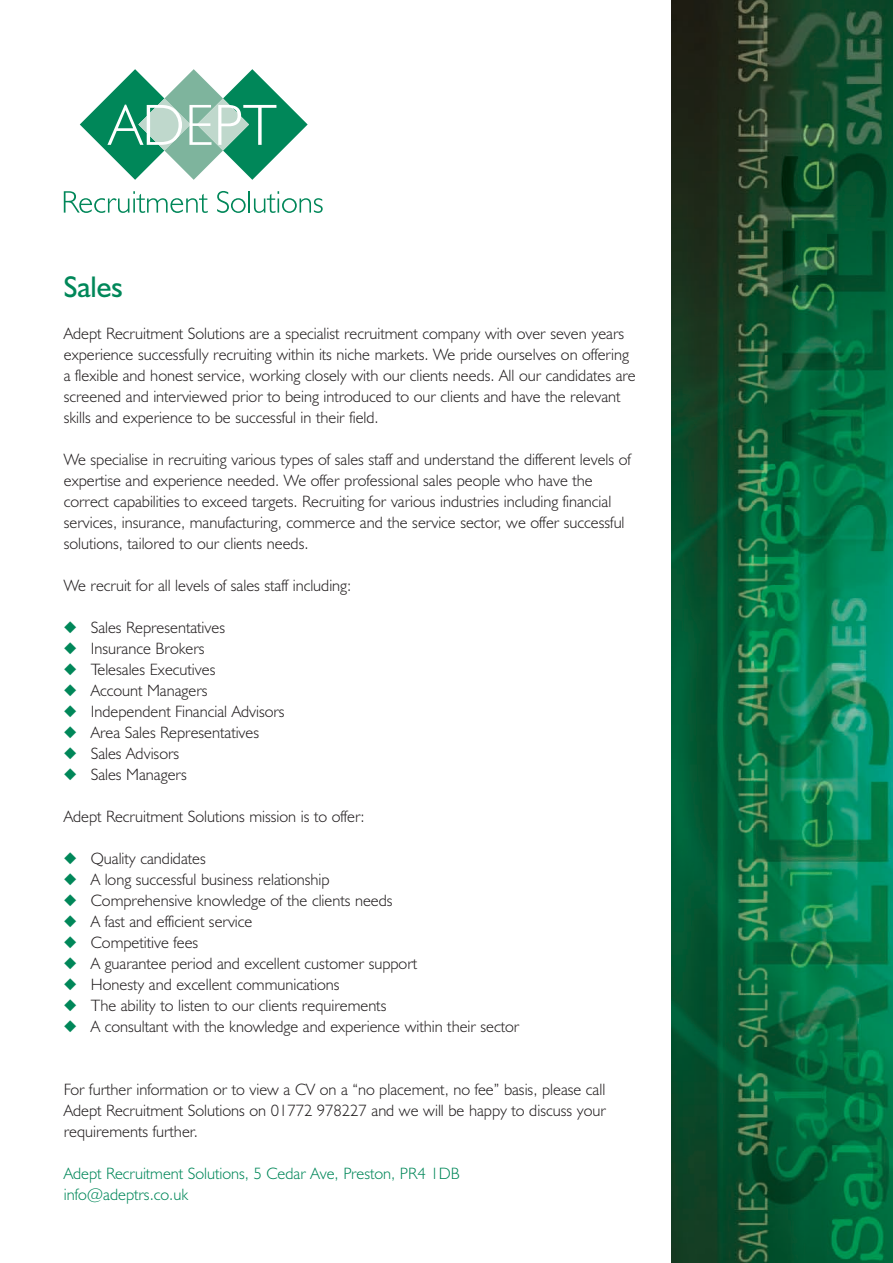
<style>
.page{position:relative;width:893px;height:1263px;background:#fff}
.page>*{position:absolute;margin:0;border:0;box-sizing:border-box;transform-origin:0 0}
.t1{font:300 58.5px "Humanist 521 BT";color:#fff}
.t2{font:30px "Humanist 521 BT";color:#008759}
.t3{font:300 16.5px/21px "Humanist 521 BT";color:#231f20}
.t4{font:300 16.5px/21px "Humanist 521 BT";color:#008759}
.s1{color:#008759}
</style>
<div class="page">
<svg style="left:64px;top:191px;width:144px;height:22px"></svg>
<svg style="left:217px;top:191px;width:106px;height:22px"></svg>
<svg style="left:80px;top:69px;width:228px;height:111px"></svg>
<img style="left:672px;top:0;width:221px;height:1263px">
<h1 class="t1" style="left:109px;top:105px;width:169px">ADEPT</h1>
<h2 class="t2" style="left:64px;top:276px;width:61px">Sales</h2>
<p class="t3" style="left:64px;top:325px;width:573px">Adept Recruitment Solutions are a specialist recruitment company with over seven years experience successfully recruiting within its niche markets. We pride ourselves on offering a flexible and honest service, working closely with our clients needs. All our candidates are screened and interviewed prior to being introduced to our clients and have the relevant skills and experience to be successful in their field.</p>
<p class="t3" style="left:64px;top:451px;width:569px">We specialise in recruiting various types of sales staff and understand the different levels of expertise and experience needed. We offer professional sales people who have the correct capabilities to exceed targets. Recruiting for various industries including financial services, insurance, manufacturing, commerce and the service sector, we offer successful solutions, tailored to our clients needs.</p>
<p class="t3" style="left:64px;top:577px;width:289px">We recruit for all levels of sales staff including:</p>
<p class="t3" style="left:64px;top:619px;width:163px"><span class="s1">◆</span> Sales Representatives</p>
<p class="t3" style="left:64px;top:640px;width:142px"><span class="s1">◆</span> Insurance Brokers</p>
<p class="t3" style="left:64px;top:661px;width:153px"><span class="s1">◆</span> Telesales Executives</p>
<p class="t3" style="left:64px;top:682px;width:145px"><span class="s1">◆</span> Account Managers</p>
<p class="t3" style="left:64px;top:703px;width:222px"><span class="s1">◆</span> Independent Financial Advisors</p>
<p class="t3" style="left:64px;top:724px;width:197px"><span class="s1">◆</span> Area Sales Representatives</p>
<p class="t3" style="left:64px;top:745px;width:117px"><span class="s1">◆</span> Sales Advisors</p>
<p class="t3" style="left:64px;top:766px;width:124px"><span class="s1">◆</span> Sales Managers</p>
<p class="t3" style="left:64px;top:808px;width:302px">Adept Recruitment Solutions mission is to offer:</p>
<p class="t3" style="left:64px;top:850px;width:144px"><span class="s1">◆</span> Quality candidates</p>
<p class="t3" style="left:64px;top:871px;width:267px"><span class="s1">◆</span> A long successful business relationship</p>
<p class="t3" style="left:64px;top:892px;width:330px"><span class="s1">◆</span> Comprehensive knowledge of the clients needs</p>
<p class="t3" style="left:64px;top:913px;width:190px"><span class="s1">◆</span> A fast and efficient service</p>
<p class="t3" style="left:64px;top:934px;width:136px"><span class="s1">◆</span> Competitive fees</p>
<p class="t3" style="left:64px;top:955px;width:355px"><span class="s1">◆</span> A guarantee period and excellent customer support</p>
<p class="t3" style="left:64px;top:976px;width:277px"><span class="s1">◆</span> Honesty and excellent communications</p>
<p class="t3" style="left:64px;top:997px;width:324px"><span class="s1">◆</span> The ability to listen to our clients requirements</p>
<p class="t3" style="left:64px;top:1018px;width:457px"><span class="s1">◆</span> A consultant with the knowledge and experience within their sector</p>
<p class="t3" style="left:64px;top:1081px;width:544px;text-align:justify">For further information or to view a CV on a “no placement, no fee” basis, please call Adept Recruitment Solutions on 01772 978227 and we will be happy to discuss your requirements further.</p>
<p class="t4" style="left:64px;top:1165px;width:397px">Adept Recruitment Solutions, 5 Cedar Ave, Preston, PR4 1DB info@adeptrs.co.uk</p>
</div>
